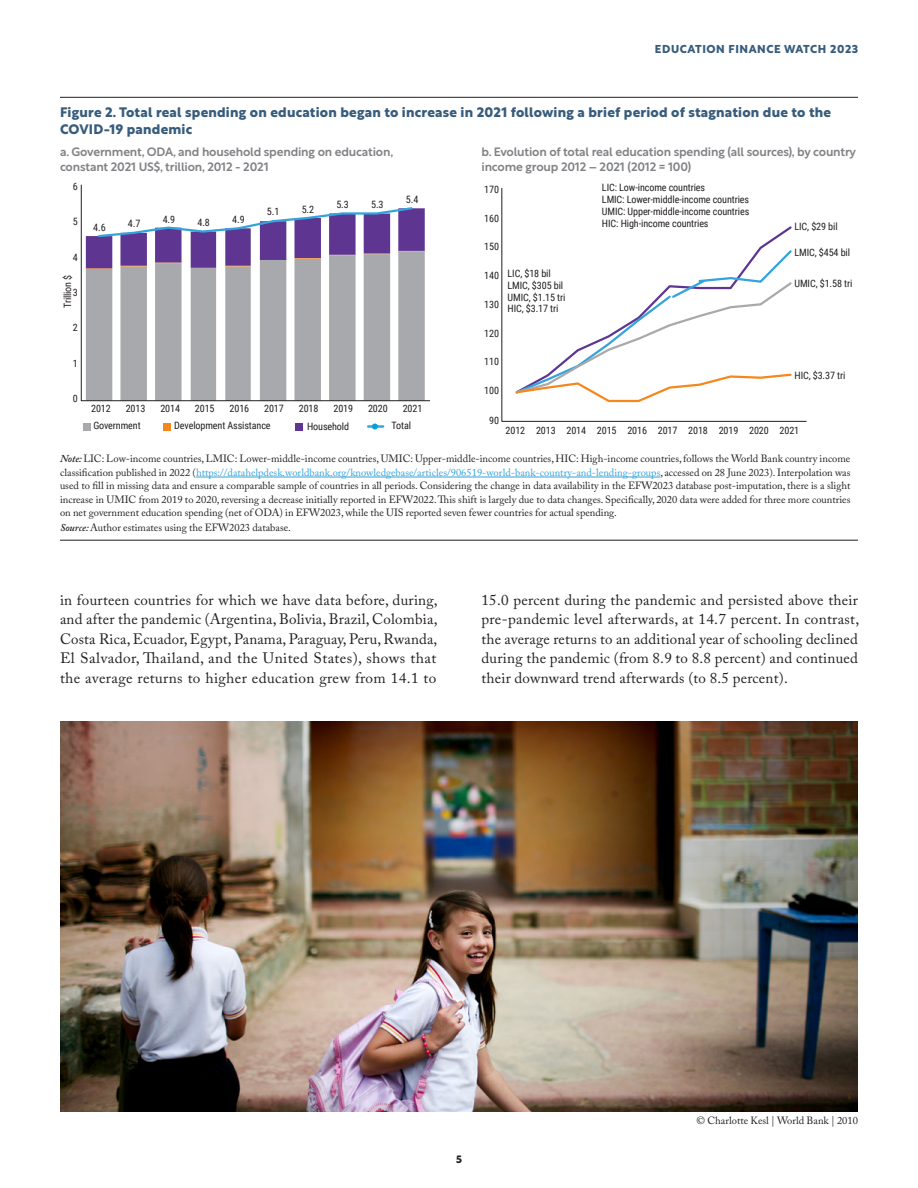
<style>
.page{position:relative;width:918px;height:1188px;background:#fff}
.page>*{position:absolute;margin:0;border:0;box-sizing:border-box;transform-origin:0 0}
.t1{font:15px/19.5px "Adobe Caslon Pro";letter-spacing:.015em;color:#231f20;text-align:justify}
.Figure_Title{font:700 13.5px/16.5px "Rustica";letter-spacing:.015em;color:#385c7c}
.Figure_Text{font:500 12px/15px "Rustica";letter-spacing:-.015em;color:#808285}
.t2{font:700 11.25px "Rustica";letter-spacing:.05em;color:#385c7c}
.Figure_Source{font:10.5px/13.5px "Adobe Caslon Pro";color:#231f20;text-align:justify}
.Figure_Source_Line{font:10.5px "Adobe Caslon Pro";color:#231f20}
.Photo_Credit{font:10.5px "Adobe Caslon Pro";color:#231f20}
.t3{font:700 10.5px "Rustica";color:#231f20}
.t4{font:10.2px/12px "Roboto Condensed";letter-spacing:-.01em;color:#231f20}
.s1{font-weight:600;font-style:italic}
.s2{color:#33a3db}
</style>
<div class="page">
<hr style="left:60px;top:97px;width:798px;height:1px;background:#231f20">
<hr style="left:196px;top:477px;width:464px;height:1px;background:#33a3db">
<hr style="left:60px;top:540px;width:798px;height:1px;background:#231f20">
<svg style="left:81px;top:184px;width:349px;height:217px"></svg>
<svg style="left:86px;top:206px;width:339px;height:63px"></svg>
<div style="left:84px;top:423px;width:7px;height:7px;background:#a7a9ac"></div>
<div style="left:163px;top:423px;width:8px;height:7px;background:#f5871f"></div>
<div style="left:295px;top:423px;width:8px;height:7px;background:#5e3691"></div>
<hr style="left:368px;top:425px;width:15px;height:3px;background:#33a3db">
<svg style="left:372px;top:424px;width:6px;height:6px"></svg>
<svg style="left:501px;top:188px;width:306px;height:234px"></svg>
<svg style="left:514px;top:224px;width:280px;height:24px"></svg>
<svg style="left:514px;top:248px;width:280px;height:155px"></svg>
<img style="left:60px;top:722px;width:798px;height:390px">
<p class="t2" style="left:655px;top:39px;width:205px">EDUCATION FINANCE WATCH 2023</p>
<p class="Figure_Title" style="left:60px;top:103px;width:773px">Figure 2. Total real spending on education began to increase in 2021 following a brief period of stagnation due to the<br>COVID-19 pandemic</p>
<p class="Figure_Text" style="left:60px;top:143px;width:335px">a. Government, ODA, and household spending on education, constant 2021 US$, trillion, 2012 - 2021</p>
<p class="Figure_Text" style="left:482px;top:143px;width:376px">b. Evolution of total real education spending (all sources), by country income group 2012 – 2021 (2012 = 100)</p>
<p class="t4" style="left:73px;top:180px;width:7px">6</p>
<p class="t4" style="left:73px;top:215px;width:7px">5</p>
<p class="t4" style="left:73px;top:251px;width:7px">4</p>
<p class="t4" style="left:61px;top:308px;width:35px;rotate:-90deg">Trillion $</p>
<p class="t4" style="left:73px;top:286px;width:7px">3</p>
<p class="t4" style="left:73px;top:321px;width:7px">2</p>
<p class="t4" style="left:73px;top:357px;width:7px">1</p>
<p class="t4" style="left:73px;top:392px;width:7px">0</p>
<p class="t4" style="left:93px;top:221px;width:14px">4.6</p>
<p class="t4" style="left:128px;top:217px;width:14px">4.7</p>
<p class="t4" style="left:163px;top:213px;width:14px">4.9</p>
<p class="t4" style="left:197px;top:216px;width:14px">4.8</p>
<p class="t4" style="left:232px;top:213px;width:14px">4.9</p>
<p class="t4" style="left:267px;top:205px;width:14px">5.1</p>
<p class="t4" style="left:302px;top:203px;width:14px">5.2</p>
<p class="t4" style="left:336px;top:198px;width:14px">5.3</p>
<p class="t4" style="left:371px;top:198px;width:14px">5.3</p>
<p class="t4" style="left:406px;top:192px;width:14px">5.4</p>
<p class="t4" style="left:91px;top:402px;width:21px">2012</p>
<p class="t4" style="left:126px;top:402px;width:21px">2013</p>
<p class="t4" style="left:160px;top:402px;width:21px">2014</p>
<p class="t4" style="left:195px;top:402px;width:21px">2015</p>
<p class="t4" style="left:230px;top:402px;width:21px">2016</p>
<p class="t4" style="left:264px;top:402px;width:21px">2017</p>
<p class="t4" style="left:299px;top:402px;width:21px">2018</p>
<p class="t4" style="left:333px;top:402px;width:21px">2019</p>
<p class="t4" style="left:368px;top:402px;width:21px">2020</p>
<p class="t4" style="left:403px;top:402px;width:21px">2021</p>
<p class="t4" style="left:93px;top:419px;width:49px">Government</p>
<p class="t4" style="left:174px;top:419px;width:98px">Development Assistance</p>
<p class="t4" style="left:307px;top:420px;width:44px">Household</p>
<p class="t4" style="left:391px;top:419px;width:21px">Total</p>
<p class="t4" style="left:484px;top:183px;width:17px">170</p>
<p class="t4" style="left:484px;top:212px;width:17px">160</p>
<p class="t4" style="left:484px;top:240px;width:17px">150</p>
<p class="t4" style="left:484px;top:269px;width:17px">140</p>
<p class="t4" style="left:484px;top:298px;width:17px">130</p>
<p class="t4" style="left:484px;top:327px;width:17px">120</p>
<p class="t4" style="left:484px;top:355px;width:17px">110</p>
<p class="t4" style="left:484px;top:384px;width:17px">100</p>
<p class="t4" style="left:489px;top:414px;width:12px">90</p>
<p class="t4" style="left:508px;top:267px;width:59px">LIC, $18 bil<br>LMIC, $305 bil<br>UMIC, $1.15 tri<br>HIC, $3.17 tri</p>
<p class="t4" style="left:602px;top:181px;width:149px">LIC: Low-income countries<br>LMIC: Lower-middle-income countries UMIC: Upper-middle-income countries HIC: High-income countries</p>
<p class="t4" style="left:794px;top:220px;width:45px">LIC, $29 bil</p>
<p class="t4" style="left:794px;top:246px;width:57px">LMIC, $454 bil</p>
<p class="t4" style="left:794px;top:277px;width:59px">UMIC, $1.58 tri</p>
<p class="t4" style="left:794px;top:369px;width:52px">HIC, $3.37 tri</p>
<p class="t4" style="left:506px;top:424px;width:295px">2012 2013 2014 2015 2016 2017 2018 2019 2020 2021</p>
<p class="Figure_Source" style="left:60px;top:452px;width:792px"><span class="s1">Note:</span> LIC: Low-income countries, LMIC: Lower-middle-income countries, UMIC: Upper-middle-income countries, HIC: High-income countries, follows the World Bank country income classification published in 2022 (<span class="s2">https://datahelpdesk.worldbank.org/knowledgebase/articles/906519-world-bank-country-and-lending-groups</span>, accessed on 28 June 2023). Interpolation was used to fill in missing data and ensure a comparable sample of countries in all periods. Considering the change in data availability in the EFW2023 database post-imputation, there is a slight increase in UMIC from 2019 to 2020, reversing a decrease initially reported in EFW2022. This shift is largely due to data changes. Specifically, 2020 data were added for three more countries on net government education spending (net of ODA) in EFW2023, while the UIS reported seven fewer countries for actual spending.</p>
<p class="Figure_Source_Line" style="left:60px;top:521px;width:232px"><span class="s1">Source:</span> Author estimates using the EFW2023 database.</p>
<p class="t1" style="left:60px;top:590px;width:379px">in fourteen countries for which we have data before, during, and after the pandemic (Argentina, Bolivia, Brazil, Colombia, Costa Rica, Ecuador, Egypt, Panama, Paraguay, Peru, Rwanda, El Salvador, Thailand, and the United States), shows that the average returns to higher education grew from 14.1 to</p>
<p class="t1" style="left:482px;top:590px;width:379px">15.0 percent during the pandemic and persisted above their pre-pandemic level afterwards, at 14.7 percent. In contrast, the average returns to an additional year of schooling declined during the pandemic (from 8.9 to 8.8 percent) and continued their downward trend afterwards (to 8.5 percent).</p>
<p class="t3" style="left:456px;top:1150px;width:7px">5</p>
<p class="Photo_Credit" style="left:697px;top:1114px;width:163px">© Charlotte Kesl | World Bank | 2010</p>
</div>
